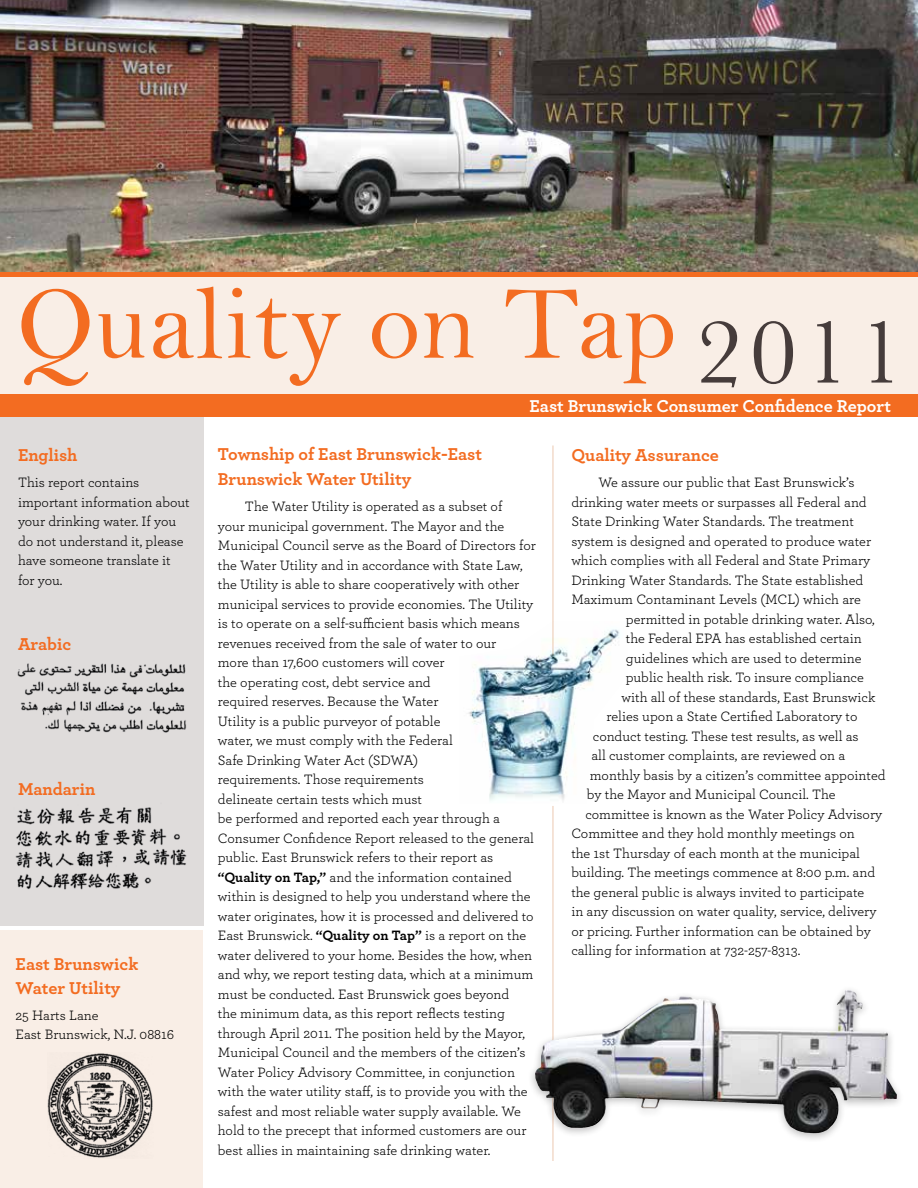
<style>
.page{position:relative;width:918px;height:1188px;background:#fff}
.page>*{position:absolute;margin:0;border:0;box-sizing:border-box;transform-origin:0 0}
.t1{font:106.2px "Bell";color:#f36c21}
.t2{font:700 18px/25.2px "Archer";color:#f36c21}
.t3{font:700 18px "Archer";color:#fff}
.t4{font:14.25px/19.5px "Archer";color:#000}
.s1{font-weight:700}
</style>
<div class="page">
<div style="left:0;top:414px;width:204px;height:512px;background:#dfdcdb"></div>
<div style="left:0;top:931px;width:203px;height:257px;background:#f9eee6"></div>
<hr style="left:553px;top:806px;width:1px;height:355px;background:#ecc8b0">
<img style="left:17px;top:663px;width:170px;height:70px">
<img style="left:15px;top:807px;width:172px;height:83px">
<img style="left:0;top:0;width:918px;height:272px">
<div style="left:0;top:276px;width:918px;height:119px;background:#f9eee6"></div>
<hr style="left:0;top:272px;width:918px;height:4px;background:#f36c21">
<div style="left:0;top:395px;width:918px;height:22px;background:#f36c21"></div>
<img style="left:48px;top:1053px;width:105px;height:105px">
<div style="left:528px;top:985px;width:376px;height:158px;background:#000;opacity:.25"></div>
<img style="left:660px;top:990px;width:185px;height:41px">
<hr style="left:553px;top:446px;width:1px;height:209px;background:#ecc8b0">
<img style="left:468px;top:621px;width:152px;height:180px">
<h1 class="t1" style="left:17px;top:261px;width:889px">Quality on Tap <sub>2011</sub></h1>
<p class="t3" style="left:530px;top:391px;width:363px">East Brunswick Consumer Confidence Report</p>
<p class="t2" style="left:18px;top:441px;width:61px">English</p>
<p class="t4" style="left:18px;top:472px;width:173px">This report contains important information about your drinking water. If you do not understand it, please have someone translate it for you.</p>
<p class="t2" style="left:18px;top:630px;width:55px">Arabic</p>
<p class="t2" style="left:18px;top:775px;width:79px">Mandarin</p>
<p class="t2" style="left:16px;top:951px;width:124px;line-height:23.4px">East Brunswick<br>Water Utility</p>
<p class="t4" style="left:16px;top:1005px;width:160px">25 Harts Lane<br>East Brunswick, N.J. 08816</p>
<p class="t2" style="left:218px;top:440px;width:266px">Township of East Brunswick-East<br>Brunswick Water Utility</p>
<p class="t4" style="left:218px;top:496px;width:320px;text-indent:27px">The Water Utility is operated as a subset of<br>your municipal government. The Mayor and the Municipal Council serve as the Board of Directors for the Water Utility and in accordance with State Law, the Utility is able to share cooperatively with other municipal services to provide economies. The Utility is to operate on a self-sufficient basis which means revenues received from the sale of water to our<br>more than 17,600 customers will cover<br>the operating cost, debt service and<br>required reserves. Because the Water<br>Utility is a public purveyor of potable<br>water, we must comply with the Federal<br>Safe Drinking Water Act (SDWA)<br>requirements. Those requirements<br>delineate certain tests which must<br>be performed and reported each year through a Consumer Confidence Report released to the general public. East Brunswick refers to their report as <span class="s1">“Quality on Tap,”</span> and the information contained within is designed to help you understand where the water originates, how it is processed and delivered to East Brunswick. <span class="s1">“Quality on Tap”</span> is a report on the water delivered to your home. Besides the how, when and why, we report testing data, which at a minimum must be conducted. East Brunswick goes beyond<br>the minimum data, as this report reflects testing through April 2011. The position held by the Mayor, Municipal Council and the members of the citizen’s Water Policy Advisory Committee, in conjunction with the water utility staff, is to provide you with the safest and most reliable water supply available. We hold to the precept that informed customers are our best allies in maintaining safe drinking water.</p>
<p class="t2" style="left:571px;top:441px;width:149px">Quality Assurance</p>
<p class="t4" style="left:598px;top:472px;width:258px">We assure our public that East Brunswick’s</p>
<p class="t4" style="left:571px;top:492px;width:297px">drinking water meets or surpasses all Federal and</p>
<p class="t4" style="left:571px;top:511px;width:284px">State Drinking Water Standards. The treatment</p>
<p class="t4" style="left:571px;top:531px;width:301px">system is designed and operated to produce water</p>
<p class="t4" style="left:571px;top:550px;width:301px">which complies with all Federal and State Primary</p>
<p class="t4" style="left:571px;top:570px;width:293px">Drinking Water Standards. The State established</p>
<p class="t4" style="left:571px;top:589px;width:291px">Maximum Contaminant Levels (MCL) which are</p>
<p class="t4" style="left:626px;top:609px;width:250px">permitted in potable drinking water. Also,</p>
<p class="t4" style="left:626px;top:628px;width:237px">the Federal EPA has established certain</p>
<p class="t4" style="left:626px;top:648px;width:237px">guidelines which are used to determine</p>
<p class="t4" style="left:626px;top:667px;width:239px">public health risk. To insure compliance</p>
<p class="t4" style="left:621px;top:687px;width:255px">with all of these standards, East Brunswick</p>
<p class="t4" style="left:606px;top:706px;width:253px">relies upon a State Certified Laboratory to</p>
<p class="t4" style="left:593px;top:726px;width:267px">conduct testing. These test results, as well as</p>
<p class="t4" style="left:591px;top:745px;width:255px">all customer complaints, are reviewed on a</p>
<p class="t4" style="left:590px;top:765px;width:297px">monthly basis by a citizen’s committee appointed</p>
<p class="t4" style="left:587px;top:784px;width:250px">by the Mayor and Municipal Council. The</p>
<p class="t4" style="left:585px;top:804px;width:298px">committee is known as the Water Policy Advisory</p>
<p class="t4" style="left:571px;top:823px;width:285px">Committee and they hold monthly meetings on</p>
<p class="t4" style="left:571px;top:843px;width:290px">the 1st Thursday of each month at the municipal</p>
<p class="t4" style="left:571px;top:862px;width:305px">building. The meetings commence at 8:00 p.m. and</p>
<p class="t4" style="left:571px;top:882px;width:295px">the general public is always invited to participate</p>
<p class="t4" style="left:571px;top:901px;width:307px">in any discussion on water quality, service, delivery</p>
<p class="t4" style="left:571px;top:921px;width:301px">or pricing. Further information can be obtained by</p>
<p class="t4" style="left:571px;top:940px;width:230px">calling for information at 732-257-8313.</p>
</div>
